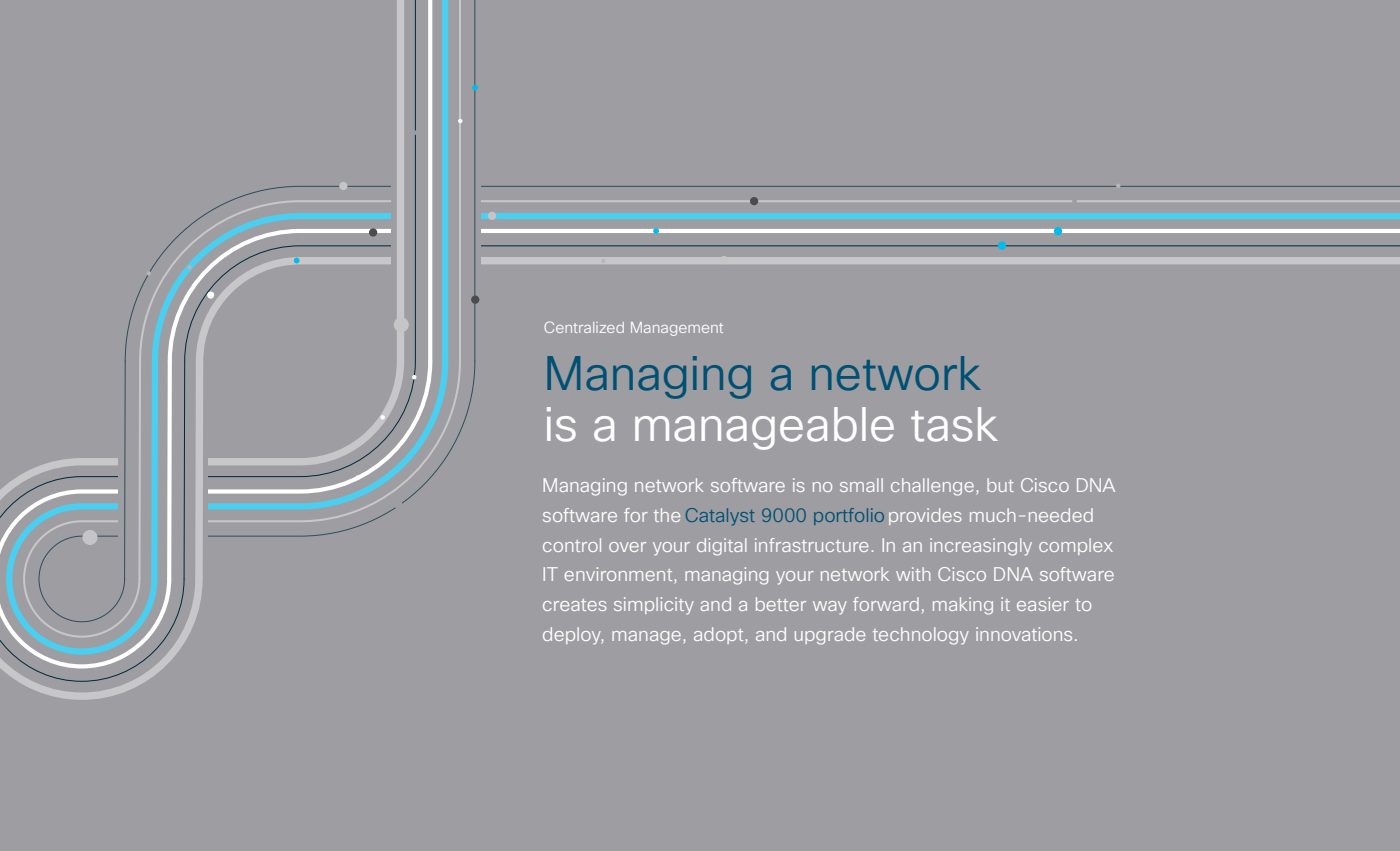
<style>
.page{position:relative;width:1400px;height:851px;background:#9e9ea2}
.page>*{position:absolute;margin:0;border:0;box-sizing:border-box;transform-origin:0 0}
.t1{font:47.25px "Cisco Sans TT Light";color:#fff}
.t2{font:47.25px "Cisco Sans TT Light";color:#005073}
.t3{font:19.25px/29.8px "Cisco Sans TT Light";color:#fff}
.t4{font:15.75px "Cisco Sans TT Light";color:#fff}
.s1{color:#005073}
</style>
<div class="page">
<svg style="left:481px;top:186px;width:919px;height:34px"></svg>
<svg style="left:414px;top:227px;width:986px;height:138px"></svg>
<svg style="left:408px;top:355px;width:43px;height:144px"></svg>
<div style="left:391px;top:180px;width:90px;height:91px;background:#9e9ea2"></div>
<svg style="left:0;top:0;width:408px;height:700px"></svg>
<hr style="left:415px;top:0;width:1px;height:361px;background:#00293c">
<hr style="left:459px;top:0;width:2px;height:361px;background:#c7c7c9">
<hr style="left:474px;top:0;width:1px;height:361px;background:#00293c">
<svg style="left:428px;top:0;width:4px;height:361px"></svg>
<div style="left:442px;top:0;width:6px;height:361px;background:#4acff1"></div>
<div style="left:118px;top:452px;width:90px;height:91px;background:#9e9ea2"></div>
<svg style="left:192px;top:354px;width:15px;height:232px"></svg>
<svg style="left:183px;top:360px;width:3px;height:220px"></svg>
<svg style="left:137px;top:359px;width:5px;height:222px"></svg>
<svg style="left:124px;top:361px;width:2px;height:218px"></svg>
<svg style="left:148px;top:355px;width:26px;height:230px"></svg>
<div style="left:1054px;top:227px;width:8px;height:8px;background:#00bceb;border-radius:50%"></div>
<svg style="left:653px;top:228px;width:6px;height:6px"></svg>
<svg style="left:472px;top:85px;width:6px;height:5px"></svg>
<div style="left:720px;top:256px;width:8px;height:8px;background:#c5c5c7;border-radius:50%"></div>
<div style="left:82px;top:530px;width:15px;height:15px;background:#c5c5c7;border-radius:50%"></div>
<div style="left:750px;top:197px;width:8px;height:8px;background:#4d4c4c;border-radius:50%"></div>
<div style="left:369px;top:228px;width:8px;height:9px;background:#4d4c4c;border-radius:50%"></div>
<svg style="left:380px;top:415px;width:5px;height:4px"></svg>
<svg style="left:1116px;top:184px;width:4px;height:4px"></svg>
<svg style="left:147px;top:271px;width:4px;height:5px"></svg>
<svg style="left:355px;top:475px;width:5px;height:5px"></svg>
<div style="left:998px;top:241px;width:8px;height:9px;background:#00bceb;border-radius:50%"></div>
<svg style="left:294px;top:258px;width:6px;height:5px"></svg>
<div style="left:595px;top:353px;width:8px;height:9px;background:#9e9ea2;border-radius:50%"></div>
<div style="left:339px;top:182px;width:9px;height:8px;background:#c5c5c7;border-radius:50%"></div>
<div style="left:488px;top:212px;width:8px;height:8px;background:#c5c5c7;border-radius:50%"></div>
<div style="left:394px;top:500px;width:8px;height:9px;background:#9e9ea2;border-radius:50%"></div>
<div style="left:394px;top:317px;width:15px;height:15px;background:#c5c5c7;border-radius:50%"></div>
<div style="left:471px;top:295px;width:8px;height:9px;background:#4d4c4c;border-radius:50%"></div>
<svg style="left:412px;top:375px;width:4px;height:4px"></svg>
<svg style="left:458px;top:119px;width:4px;height:4px"></svg>
<svg style="left:601px;top:259px;width:5px;height:4px"></svg>
<svg style="left:187px;top:265px;width:5px;height:4px"></svg>
<div style="left:207px;top:292px;width:7px;height:6px;background:#fff;border-radius:50%"></div>
<svg style="left:1072px;top:198px;width:5px;height:5px"></svg>
<p class="t4" style="left:544px;top:317px;width:181px">Centralized Management</p>
<h1 class="t2" style="left:544px;top:342px;width:439px">Managing a network</h1>
<h1 class="t1" style="left:544px;top:393px;width:456px">is a manageable task</h1>
<p class="t3" style="left:542px;top:471px;width:575px">Managing network software is no small challenge, but Cisco DNA software for the <span class="s1">Catalyst 9000 portfolio</span> provides much-needed control over your digital infrastructure. In an increasingly complex IT environment, managing your network with Cisco DNA software creates simplicity and a better way forward, making it easier to deploy, manage, adopt, and upgrade technology innovations.</p>
</div>
